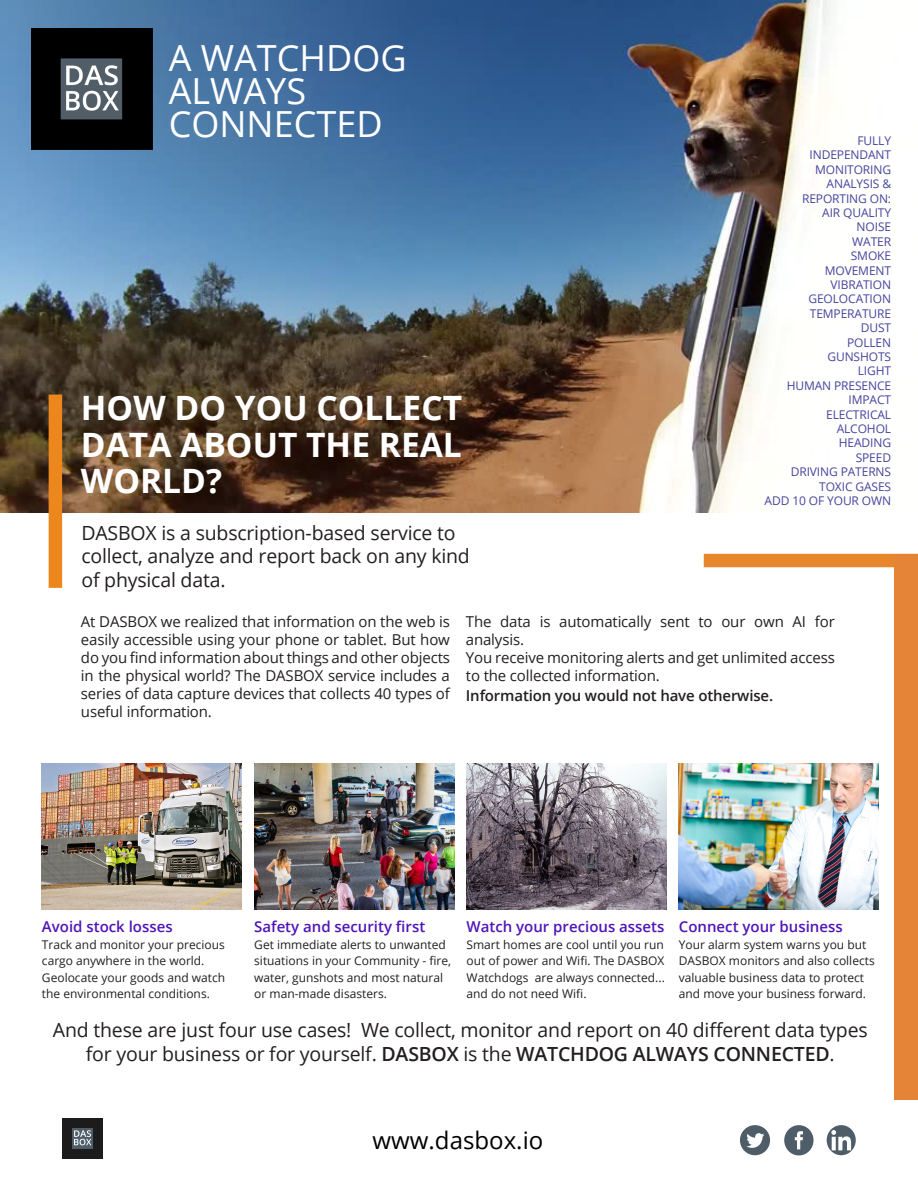
<style>
.page{position:relative;width:918px;height:1188px;background:#fff}
.page>*{position:absolute;margin:0;border:0;box-sizing:border-box;transform-origin:0 0}
.t1{font:36px "Open Sans";color:#fff}
.t2{font:700 33.6px "Open Sans";color:#fff}
.t3{font:24px "Open Sans";color:#000}
.t4{font:19.5px/23.4px "Open Sans";letter-spacing:-.01em;color:#231f20}
.t5{font:15px/18px "Open Sans";letter-spacing:-.01em;color:#231f20}
.t6{font:600 15px "Open Sans";color:#5014b8}
.t7{font:600 15px "Open Sans";letter-spacing:-.01em;color:#231f20}
.t8{font:12px/16.5px "Open Sans";color:#231f20}
.t9{font:12px/14.4px "Open Sans";letter-spacing:-.01em;color:#46449c;text-align:center}
.s1{font-weight:600}
</style>
<div class="page">
<img style="left:0;top:0;width:833px;height:513px">
<svg style="left:690px;top:553px;width:228px;height:357px"></svg>
<div style="left:49px;top:395px;width:13px;height:193px;background:#eb871d"></div>
<svg style="left:827px;top:1125px;width:29px;height:30px"></svg>
<svg style="left:784px;top:1125px;width:30px;height:30px"></svg>
<svg style="left:740px;top:1125px;width:30px;height:30px"></svg>
<div style="left:894px;top:554px;width:24px;height:546px;background:#e58437"></div>
<div style="left:62px;top:1118px;width:41px;height:40px;background:#1c1c1c"></div>
<div style="left:72px;top:1128px;width:21px;height:20px;background:#4f5e69"></div>
<svg style="left:74px;top:1130px;width:17px;height:15px"></svg>
<img style="left:31px;top:28px;width:121px;height:122px">
<img style="left:254px;top:764px;width:200px;height:146px">
<img style="left:42px;top:764px;width:200px;height:145px">
<img style="left:467px;top:764px;width:199px;height:145px">
<img style="left:679px;top:764px;width:200px;height:145px">
<p class="t1" style="left:169px;top:33px;width:239px">A WATCHDOG</p>
<p class="t1" style="left:169px;top:66px;width:139px">ALWAYS</p>
<p class="t1" style="left:169px;top:99px;width:215px">CONNECTED</p>
<p class="t2" style="left:81px;top:384px;width:383px">HOW DO YOU COLLECT</p>
<p class="t2" style="left:81px;top:421px;width:382px">DATA ABOUT THE REAL</p>
<p class="t2" style="left:81px;top:457px;width:143px">WORLD?</p>
<p class="t4" style="left:81px;top:521px;width:390px">DASBOX is a subscription-based service to collect, analyze and report back on any kind of physical data.</p>
<p class="t9" style="left:858px;top:133px;width:35px">FULLY</p>
<p class="t9" style="left:810px;top:147px;width:83px">INDEPENDANT<br>MONITORING</p>
<p class="t9" style="left:827px;top:176px;width:66px">ANALYSIS &amp;</p>
<p class="t9" style="left:802px;top:191px;width:91px">REPORTING ON:</p>
<p class="t9" style="left:822px;top:205px;width:70px">AIR QUALITY</p>
<p class="t9" style="left:857px;top:219px;width:36px">NOISE</p>
<p class="t9" style="left:852px;top:234px;width:40px">WATER</p>
<p class="t9" style="left:851px;top:248px;width:42px">SMOKE</p>
<p class="t9" style="left:825px;top:263px;width:68px">MOVEMENT</p>
<p class="t9" style="left:830px;top:277px;width:62px">VIBRATION</p>
<p class="t9" style="left:808px;top:291px;width:84px">GEOLOCATION</p>
<p class="t9" style="left:810px;top:306px;width:83px">TEMPERATURE</p>
<p class="t9" style="left:861px;top:320px;width:32px">DUST</p>
<p class="t9" style="left:847px;top:335px;width:46px">POLLEN</p>
<p class="t9" style="left:827px;top:349px;width:65px">GUNSHOTS</p>
<p class="t9" style="left:858px;top:363px;width:35px">LIGHT</p>
<p class="t9" style="left:787px;top:378px;width:106px">HUMAN PRESENCE</p>
<p class="t9" style="left:849px;top:392px;width:44px">IMPACT</p>
<p class="t9" style="left:826px;top:407px;width:66px">ELECTRICAL</p>
<p class="t9" style="left:837px;top:421px;width:56px">ALCOHOL</p>
<p class="t9" style="left:839px;top:435px;width:54px">HEADING</p>
<p class="t9" style="left:856px;top:450px;width:37px">SPEED</p>
<p class="t9" style="left:791px;top:464px;width:102px">DRIVING PATERNS</p>
<p class="t9" style="left:819px;top:479px;width:73px">TOXIC GASES</p>
<p class="t9" style="left:765px;top:493px;width:128px">ADD 10 OF YOUR OWN</p>
<p class="t5" style="left:81px;top:613px;width:371px;text-align:justify">At DASBOX we realized that information on the web is easily accessible using your phone or tablet. But how do you find information about things and other objects in the physical world? The DASBOX service includes a series of data capture devices that collects 40 types of useful information.</p>
<p class="t5" style="left:466px;top:613px;width:371px">The data is automatically sent to our own AI for analysis.</p>
<p class="t5" style="left:466px;top:649px;width:370px">You receive monitoring alerts and get unlimited access to the collected information.</p>
<p class="t7" style="left:466px;top:685px;width:309px">Information you would not have otherwise.</p>
<p class="t6" style="left:254px;top:916px;width:173px">Safety and security first</p>
<p class="t8" style="left:254px;top:936px;width:198px">Get immediate alerts to unwanted situations in your Community - fire, water, gunshots and most natural or man-made disasters.</p>
<p class="t6" style="left:42px;top:916px;width:132px">Avoid stock losses</p>
<p class="t8" style="left:42px;top:936px;width:185px">Track and monitor your precious cargo anywhere in the world.<br>Geolocate your goods and watch the environmental conditions.</p>
<p class="t6" style="left:679px;top:916px;width:165px">Connect your business</p>
<p class="t8" style="left:679px;top:936px;width:197px">Your alarm system warns you but<br>DASBOX monitors and also collects valuable business data to protect and move your business forward.</p>
<p class="t4" style="left:53px;top:1018px;width:816px;text-align:center">And these are just four use cases! We collect, monitor and report on 40 different data types for your business or for yourself. <span class="s1">DASBOX</span> is the <span class="s1">WATCHDOG ALWAYS CONNECTED</span>.</p>
<p class="t6" style="left:467px;top:916px;width:199px">Watch your precious assets</p>
<p class="t8" style="left:467px;top:936px;width:200px">Smart homes are cool until you run out of power and Wifi. The DASBOX</p>
<p class="t8" style="left:467px;top:969px;width:200px">Watchdogs are always connected... and do not need Wifi.</p>
<p class="t3" style="left:373px;top:1124px;width:172px">www.dasbox.io</p>
</div>
